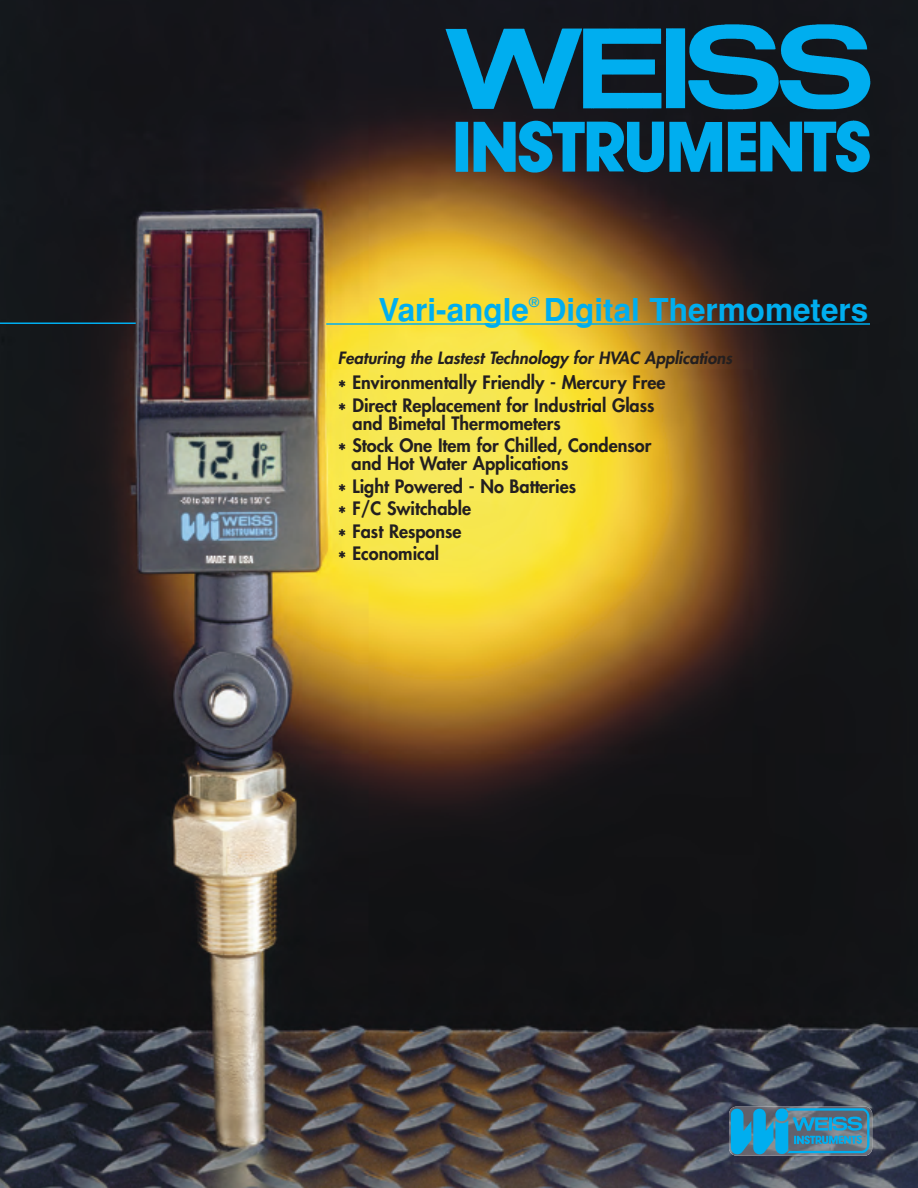
<style>
.page{position:relative;width:918px;height:1188px;background:#fff}
.page>*{position:absolute;margin:0;border:0;box-sizing:border-box;transform-origin:0 0}
.t1{font:700 31.5px "Helvetica";color:#00aeef}
.t2{font:800 18px/22.5px "Futura";color:#231f20}
.t3{font:italic 800 16.5px "Futura";color:#231f20}
.t4{font:700 13.5px "Helvetica";color:#00aeef}
.s1{font-size:21px}
</style>
<div class="page">
<img style="left:0;top:0;width:918px;height:1188px">
<img style="left:437px;top:15px;width:439px;height:170px">
<hr style="left:326px;top:323px;width:544px;height:2px;background:#00aeef">
<img style="left:727px;top:1106px;width:148px;height:53px">
<hr style="left:0;top:323px;width:136px;height:1px;background:#00aeef">
<h1 class="t1" style="left:379px;top:291px;width:152px">Vari-angle</h1>
<p class="t4" style="left:529px;top:295px;width:11px">®</p>
<h1 class="t1" style="left:544px;top:291px;width:326px">Digital Thermometers</h1>
<p class="t3" style="left:338px;top:350px;width:396px">Featuring the Lastest Technology for HVAC Applications</p>
<p class="t2" style="left:338px;top:373px;width:329px"><span class="s1">*</span> Environmentally Friendly - Mercury Free <span class="s1">*</span> Direct Replacement for Industrial Glass</p>
<p class="t2" style="left:338px;top:413px;width:315px;text-indent:15px">and Bimetal Thermometers<br><span class="s1">*</span> Stock One Item for Chilled, Condensor</p>
<p class="t2" style="left:338px;top:454px;width:240px;text-indent:14px">and Hot Water Applications <span class="s1">*</span> Light Powered - No Batteries <span class="s1">*</span> F/C Switchable<br><span class="s1">*</span> Fast Response<br><span class="s1">*</span> Economical</p>
</div>
